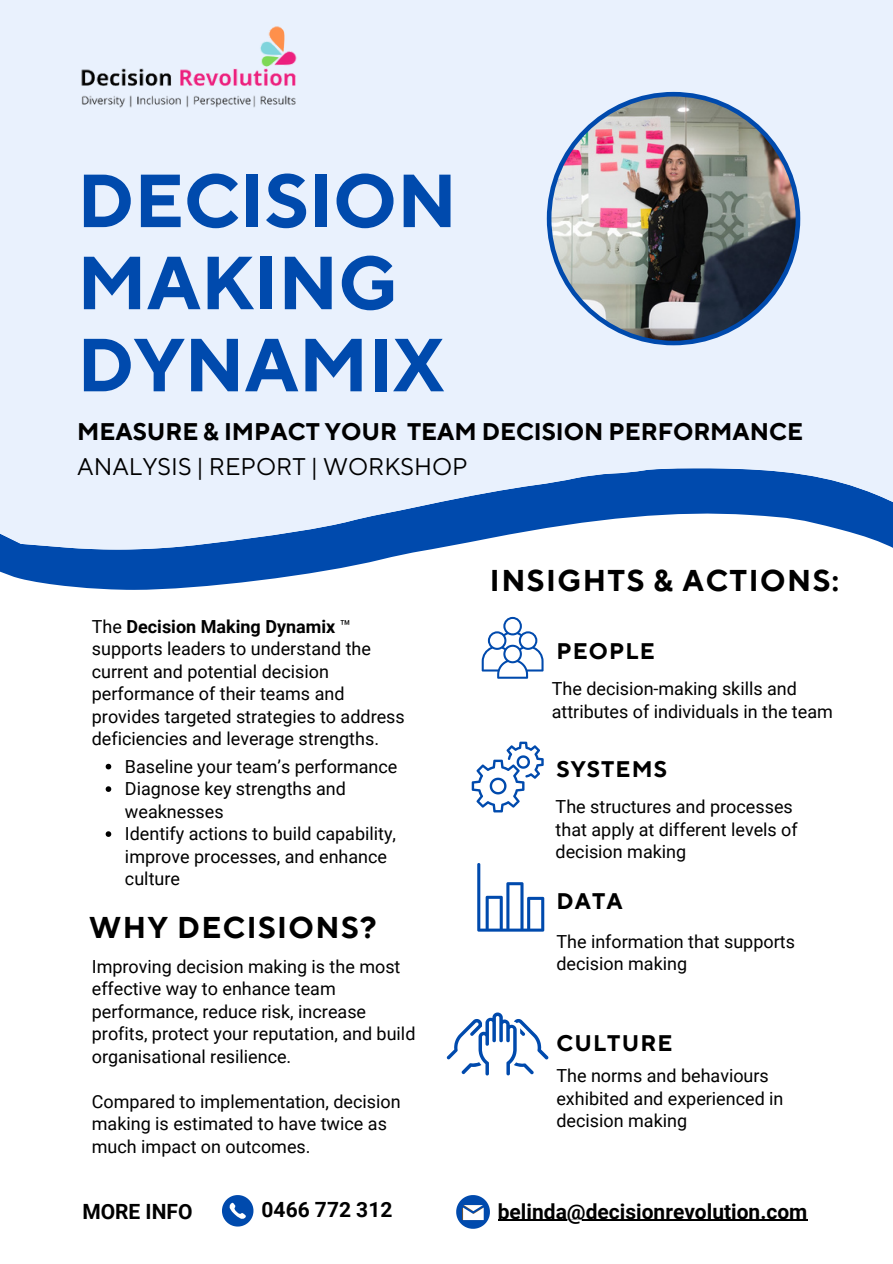
<style>
.page{position:relative;width:893px;height:1264px;background:#fff}
.page>*{position:absolute;margin:0;border:0;box-sizing:border-box;transform-origin:0 0}
.t1{font:700 75px/82.1px "TT Norms Pro";color:#004aad}
.t2{font:700 30px "TT Norms Pro";letter-spacing:.05em;color:#000}
.t3{font:700 24px "TT Norms Pro";color:#000}
.t4{font:24px "TT Norms Pro";color:#000}
.t5{font:700 22.5px "TT Norms Pro";letter-spacing:.05em;color:#000}
.t6{font:700 21px "Roboto";color:#000}
.t7{font:18px/22.5px "Roboto";color:#000}
.s1{font-weight:700}
</style>
<div class="page">
<svg style="left:0;top:570px;width:329px;height:20px;fill:#004aad"></svg>
<svg style="left:0;top:0;width:892px;height:570px;background:#d7e4f6"></svg>
<svg style="left:222px;top:1195px;width:31px;height:31px"></svg>
<img style="left:546px;top:92px;width:254px;height:253px">
<svg style="left:456px;top:1195px;width:34px;height:33px"></svg>
<img style="left:77px;top:22px;width:224px;height:88px">
<svg style="left:481px;top:617px;width:62px;height:61px"></svg>
<svg style="left:471px;top:741px;width:72px;height:71px"></svg>
<svg style="left:477px;top:863px;width:67px;height:68px"></svg>
<svg style="left:447px;top:1012px;width:101px;height:63px"></svg>
<hr style="left:498px;top:1219px;width:309px;height:1px;background:#000">
<svg style="left:106px;top:763px;width:5px;height:6px"></svg>
<svg style="left:106px;top:786px;width:5px;height:6px"></svg>
<svg style="left:106px;top:831px;width:5px;height:5px"></svg>
<h1 class="t1" style="left:77px;top:163px;width:381px">DECISION<br>MAKING<br>DYNAMIX</h1>
<h3 class="t3" style="left:77px;top:417px;width:727px">MEASURE &amp; IMPACT YOUR TEAM DECISION PERFORMANCE</h3>
<h3 class="t4" style="left:77px;top:452px;width:392px">ANALYSIS | REPORT | WORKSHOP</h3>
<p class="t7" style="left:92px;top:615px;width:314px">The <span class="s1">Decision Making Dynamix</span> ™ supports leaders to understand the current and potential decision performance of their teams and provides targeted strategies to address deficiencies and leverage strengths.</p>
<p class="t7" style="left:125px;top:755px;width:274px">Baseline your team’s performance<br>Diagnose key strengths and weaknesses<br>Identify actions to build capability, improve processes, and enhance culture</p>
<h2 class="t2" style="left:89px;top:909px;width:289px">WHY DECISIONS?</h2>
<p class="t7" style="left:92px;top:955px;width:325px">Improving decision making is the most effective way to enhance team performance, reduce risk, increase profits, protect your reputation, and build organisational resilience.</p>
<p class="t7" style="left:92px;top:1090px;width:310px">Compared to implementation, decision making is estimated to have twice as much impact on outcomes.</p>
<h2 class="t2" style="left:490px;top:562px;width:350px">INSIGHTS &amp; ACTIONS:</h2>
<p class="t5" style="left:556px;top:638px;width:100px">PEOPLE</p>
<p class="t7" style="left:551px;top:677px;width:282px">The decision-making skills and attributes of individuals in the team</p>
<p class="t5" style="left:556px;top:756px;width:112px">SYSTEMS</p>
<p class="t7" style="left:555px;top:796px;width:244px">The structures and processes that apply at different levels of decision making</p>
<p class="t5" style="left:556px;top:887px;width:68px">DATA</p>
<p class="t7" style="left:556px;top:930px;width:240px">The information that supports decision making</p>
<p class="t5" style="left:556px;top:1029px;width:117px">CULTURE</p>
<p class="t7" style="left:556px;top:1065px;width:228px">The norms and behaviours exhibited and experienced in decision making</p>
<p class="t6" style="left:82px;top:1199px;width:112px">MORE INFO</p>
<p class="t6" style="left:261px;top:1197px;width:132px">0466 772 312</p>
<p class="t6" style="left:498px;top:1199px;width:311px">belinda@decisionrevolution.com</p>
</div>
